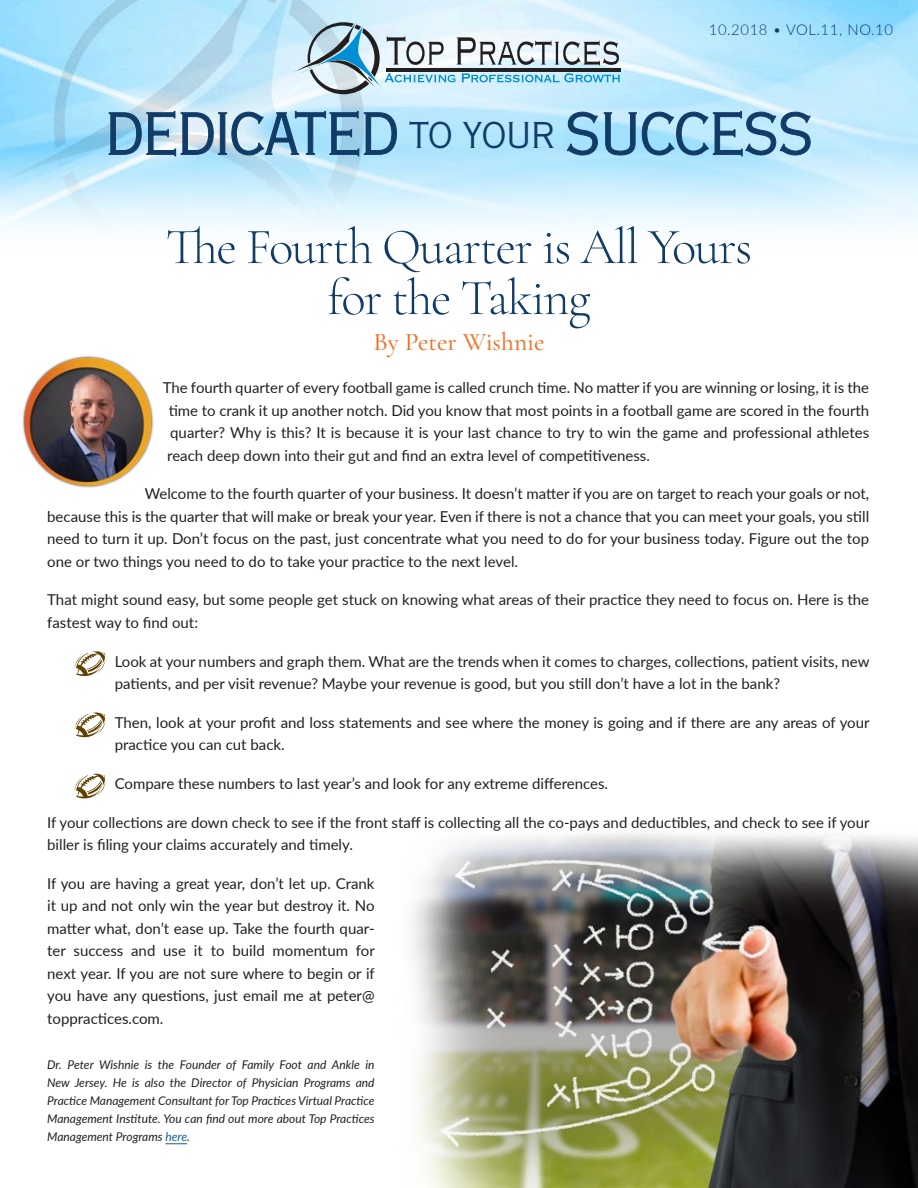
<style>
.page{position:relative;width:918px;height:1188px;background:#fff}
.page>*{position:absolute;margin:0;border:0;box-sizing:border-box;transform-origin:0 0}
.t1{font:57.3px "Copperplate Gothic Std 29 AB";letter-spacing:-.01em;color:#113c68}
.t2{font:300 51px/51px "Cormorant Garamond";letter-spacing:-.03em;color:#113c68;text-align:center}
.author{font:500 25.5px "Cormorant Garamond";color:#f16f21}
.text{font:15px/22.5px "Lato";color:#231f20}
.t3{font:300 15px "Lato";letter-spacing:.04em;color:#113c68}
.text-2{font:italic 12px/18px "Lato";color:#231f20;text-align:justify}
.s1{font-size:35.85px}
.s2{color:#175d9e}
</style>
<div class="page">
<img style="left:0;top:0;width:918px;height:231px">
<svg style="left:293px;top:22px;width:327px;height:72px;background:#b9d0dc"></svg>
<hr style="left:386px;top:68px;width:234px;height:3px;background:#231f20">
<svg style="left:109px;top:111px;width:288px;height:45px;background:#a0c9e0"></svg>
<svg style="left:567px;top:112px;width:31px;height:43px"></svg>
<svg style="left:604px;top:111px;width:207px;height:45px;background:#a1d1e9"></svg>
<img style="left:412px;top:833px;width:506px;height:355px">
<svg style="left:165px;top:1144px;width:22px;height:1px"></svg>
<svg style="left:74px;top:651px;width:32px;height:25px"></svg>
<svg style="left:74px;top:712px;width:32px;height:26px"></svg>
<svg style="left:74px;top:774px;width:32px;height:25px"></svg>
<img style="left:18px;top:352px;width:140px;height:139px;border-radius:70px">
<p class="t3" style="left:709px;top:19px;width:186px">10.2018 • VOL.11, NO.10</p>
<p class="t1" style="left:105px;top:100px;width:710px">DEDICATED <span class="s1">TO YOUR</span> SUCCESS</p>
<p class="t2" style="left:166px;top:221px;width:588px">The Fourth Quarter is All Yours for the Taking</p>
<p class="author" style="left:373px;top:326px;width:173px">By Peter Wishnie</p>
<p class="text" style="left:167px;top:376px;width:704px;text-align:justify;text-indent:-4px">The fourth quarter of every football game is called crunch time. No matter if you are winning or losing, it is the time to crank it up another notch. Did you know that most points in a football game are scored in the fourth quarter? Why is this? It is because it is your last chance to try to win the game and professional athletes reach deep down into their gut and find an extra level of competitiveness.</p>
<p class="text" style="left:47px;top:482px;width:824px;text-align:justify;text-indent:98px">Welcome to the fourth quarter of your business. It doesn’t matter if you are on target to reach your goals or not, because this is the quarter that will make or break your year. Even if there is not a chance that you can meet your goals, you still need to turn it up. Don’t focus on the past, just concentrate what you need to do for your business today. Figure out the top one or two things you need to do to take your practice to the next level.</p>
<p class="text" style="left:47px;top:588px;width:823px">That might sound easy, but some people get stuck on knowing what areas of their practice they need to focus on. Here is the fastest way to find out:</p>
<p class="text" style="left:115px;top:649px;width:756px">Look at your numbers and graph them. What are the trends when it comes to charges, collections, patient visits, new patients, and per visit revenue? Maybe your revenue is good, but you still don’t have a lot in the bank?</p>
<p class="text" style="left:115px;top:711px;width:756px">Then, look at your profit and loss statements and see where the money is going and if there are any areas of your practice you can cut back.</p>
<p class="text" style="left:115px;top:772px;width:495px">Compare these numbers to last year’s and look for any extreme differences.</p>
<p class="text" style="left:47px;top:810px;width:824px">If your collections are down check to see if the front staff is collecting all the co-pays and deductibles, and check to see if your biller is filing your claims accurately and timely.</p>
<p class="text" style="left:47px;top:872px;width:329px;text-align:justify">If you are having a great year, don’t let up. Crank it up and not only win the year but destroy it. No matter what, don’t ease up. Take the fourth quar&shy;ter success and use it to build momentum for next year. If you are not sure where to begin or if you have any questions, just email me at peter@ toppractices.com.</p>
<p class="text-2" style="left:47px;top:1055px;width:329px">Dr. Peter Wishnie is the Founder of Family Foot and Ankle in New Jersey. He is also the Director of Physician Programs and Practice Management Consultant for Top Practices Virtual Practice Management Institute. You can find out more about Top Practices Management Programs <span class="s2">here</span>.</p>
</div>
